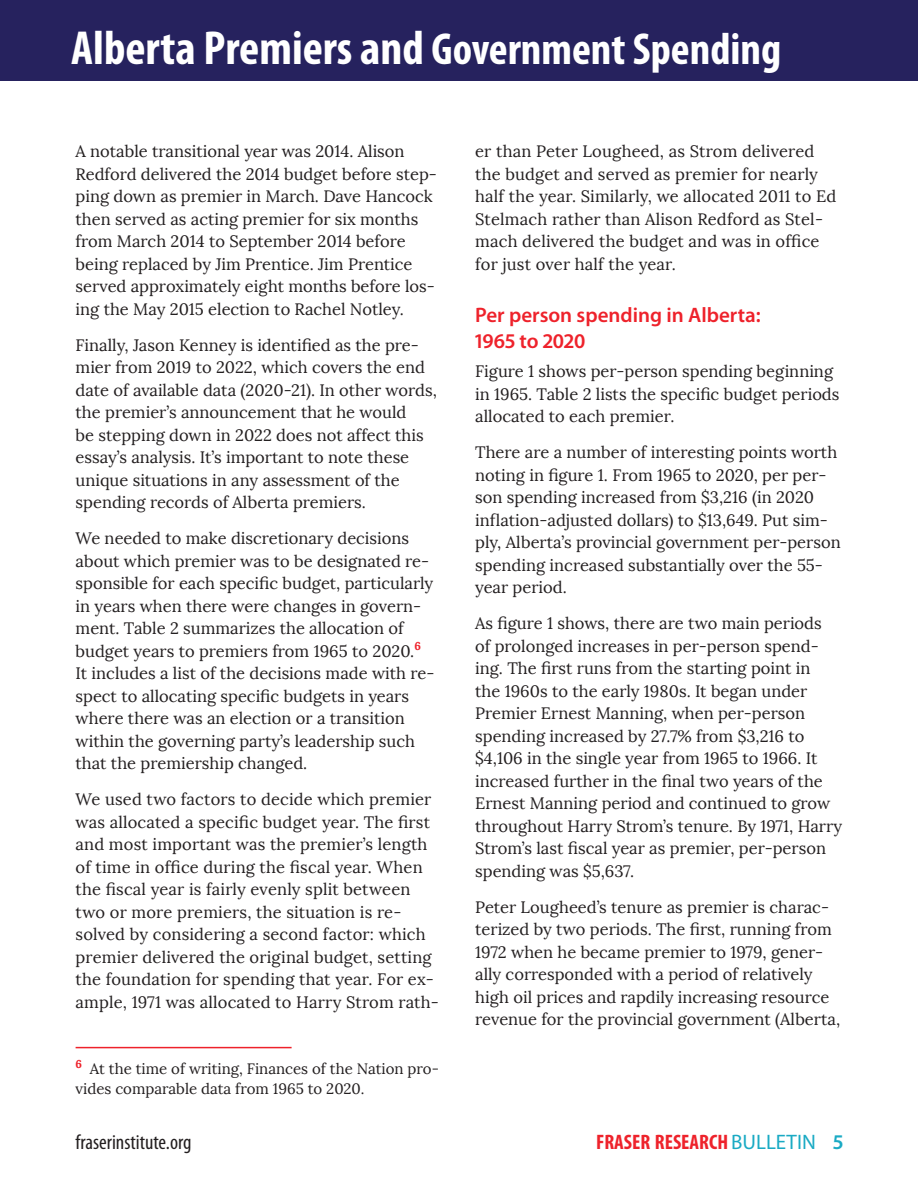
<style>
.page{position:relative;width:918px;height:1188px;background:#fff}
.page>*{position:absolute;margin:0;border:0;box-sizing:border-box;transform-origin:0 0}
.t1{font:700 condensed 48px "Myriad Pro";color:#fff}
.Head_2{font:600 21px/25.5px "Myriad Pro";color:#ee222b}
.t2{font:700 condensed 21px "Myriad Pro";color:#ee222b}
.t3{font:condensed 21px "Myriad Pro";color:#231f20}
.t4{font:16.5px/22.5px "Lora";color:#231f20}
.Footnote{font:15px/19.5px "Lora";color:#231f20}
.s1{font-size:45px}
.s2{font-weight:400;font-stretch:normal;color:#1aaac4}
.s3{font-weight:600;font-stretch:normal;color:#1aaac4}
</style>
<div class="page">
<div style="left:0;top:0;width:918px;height:81px;background:#26225e"></div>
<hr style="left:76px;top:1047px;width:216px;height:1px;background:#ee222b">
<h1 class="t1" style="left:71px;top:18px;width:712px">Alberta Premiers and <span class="s1">Government Spending</span></h1>
<p class="t4" style="left:76px;top:141px;width:363px">A notable transitional year was 2014. Alison Redford delivered the 2014 budget before step&shy;ping down as premier in March. Dave Hancock then served as acting premier for six months from March 2014 to September 2014 before being replaced by Jim Prentice. Jim Prentice served approximately eight months before los&shy;ing the May 2015 election to Rachel Notley.</p>
<p class="t4" style="left:76px;top:334px;width:363px">Finally, Jason Kenney is identified as the pre&shy;mier from 2019 to 2022, which covers the end date of available data (2020-21). In other words, the premier’s announcement that he would<br>be stepping down in 2022 does not affect this essay’s analysis. It’s important to note these unique situations in any assessment of the spending records of Alberta premiers.</p>
<p class="t4" style="left:76px;top:528px;width:360px">We needed to make discretionary decisions about which premier was to be designated re&shy;sponsible for each specific budget, particularly in years when there were changes in govern&shy;ment. Table 2 summarizes the allocation of budget years to premiers from 1965 to 2020.<sup>6<br></sup>It includes a list of the decisions made with re&shy;spect to allocating specific budgets in years where there was an election or a transition within the governing party’s leadership such that the premiership changed.</p>
<p class="t4" style="left:76px;top:789px;width:365px">We used two factors to decide which premier was allocated a specific budget year. The first and most important was the premier’s length of time in office during the fiscal year. When the fiscal year is fairly evenly split between two or more premiers, the situation is re&shy;solved by considering a second factor: which premier delivered the original budget, setting the foundation for spending that year. For ex&shy;ample, 1971 was allocated to Harry Strom rath-</p>
<p class="Footnote" style="left:76px;top:1059px;width:365px"><sup>6</sup> At the time of writing, Finances of the Nation pro&shy;vides comparable data from 1965 to 2020.</p>
<p class="t4" style="left:475px;top:141px;width:363px">er than Peter Lougheed, as Strom delivered the budget and served as premier for nearly half the year. Similarly, we allocated 2011 to Ed Stelmach rather than Alison Redford as Stel&shy;mach delivered the budget and was in office for just over half the year.</p>
<p class="Head_2" style="left:475px;top:302px;width:287px">Per person spending in Alberta:<br>1965 to 2020</p>
<p class="t4" style="left:475px;top:360px;width:366px">Figure 1 shows per-person spending beginning in 1965. Table 2 lists the specific budget periods allocated to each premier.</p>
<p class="t4" style="left:475px;top:441px;width:367px">There are a number of interesting points worth noting in figure 1. From 1965 to 2020, per per&shy;son spending increased from $3,216 (in 2020 inflation-adjusted dollars) to $13,649. Put sim&shy;ply, Alberta’s provincial government per-person spending increased substantially over the 55- year period.</p>
<p class="t4" style="left:475px;top:612px;width:369px">As figure 1 shows, there are two main periods<br>of prolonged increases in per-person spend&shy;ing. The first runs from the starting point in<br>the 1960s to the early 1980s. It began under Premier Ernest Manning, when per-person spending increased by 27.7% from $3,216 to $4,106 in the single year from 1965 to 1966. It increased further in the final two years of the Ernest Manning period and continued to grow throughout Harry Strom’s tenure. By 1971, Harry Strom’s last fiscal year as premier, per-person spending was $5,637.</p>
<p class="t4" style="left:475px;top:896px;width:367px">Peter Lougheed’s tenure as premier is charac&shy;terized by two periods. The first, running from 1972 when he became premier to 1979, gener&shy;ally corresponded with a period of relatively high oil prices and rapdily increasing resource revenue for the provincial government (Alberta,</p>
<p class="t3" style="left:76px;top:1129px;width:117px">fraserinstitute.org</p>
<p class="t2" style="left:596px;top:1129px;width:249px">FRASER RESEARCH <span class="s2">BULLETIN</span> <span class="s3">5</span></p>
</div>
